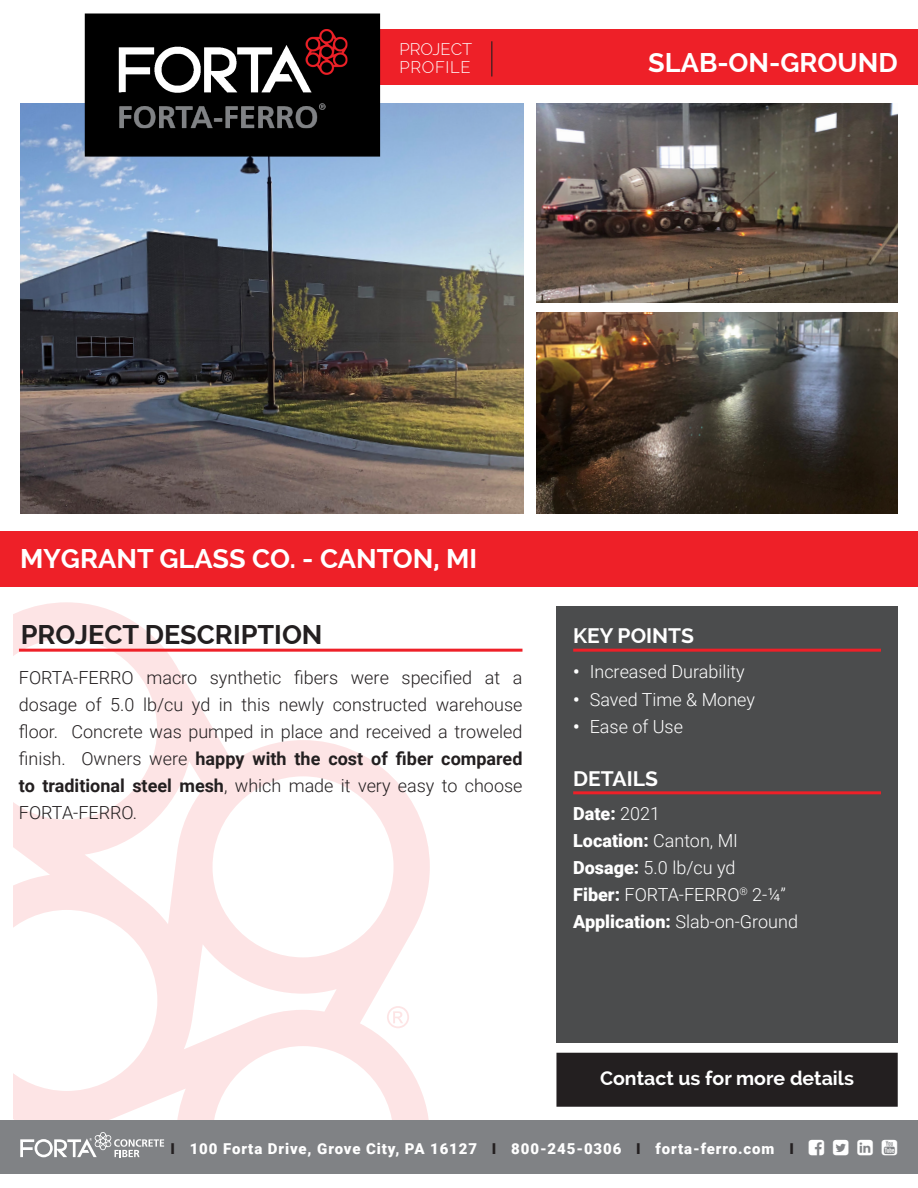
<style>
.page{position:relative;width:918px;height:1188px;background:#fff}
.page>*{position:absolute;margin:0;border:0;box-sizing:border-box;transform-origin:0 0}
.Project___Location{font:700 27px "Raleway";color:#fff}
.Project_Description{font:700 27px "Raleway";color:#231f20}
.Application{font:700 27px "Raleway";color:#fff}
.Key_Points___Details{font:700 21px "Raleway";color:#fff}
.More_Details{font:700 19.5px "Raleway";color:#fff}
.Description_Body{font:300 18px/27px "Roboto";color:#231f20;text-align:justify}
.Bullets{font:300 18px "Roboto";color:#fff}
.t1{font:900 18px "Roboto";color:#fff}
.t2{font:300 16.5px "Raleway";color:#fff}
.t3{font:300 16.5px "Raleway";letter-spacing:.04em;color:#fff}
.t4{font:900 15px "Roboto";letter-spacing:.06em;color:#fff}
.s1{font-weight:700}
.s2{font-weight:300}
.s3{font-weight:900}
.s4{color:#231f20}
</style>
<div class="page">
<img style="left:20px;top:104px;width:504px;height:409px">
<svg style="left:14px;top:602px;width:416px;height:518px"></svg>
<svg style="left:387px;top:1006px;width:22px;height:22px"></svg>
<div style="left:556px;top:606px;width:342px;height:436px;background:#4b4c4d"></div>
<div style="left:0;top:531px;width:918px;height:56px;background:#ee2028"></div>
<div style="left:0;top:1120px;width:918px;height:54px;background:#808285"></div>
<svg style="left:20px;top:1132px;width:144px;height:25px"></svg>
<div style="left:380px;top:29px;width:538px;height:56px;background:#ee2028"></div>
<hr style="left:491px;top:41px;width:1px;height:36px;background:#231f20">
<div style="left:557px;top:1053px;width:340px;height:53px;background:#231f20"></div>
<div style="left:556px;top:1053px;width:342px;height:54px;border:2px solid #231f20"></div>
<hr style="left:19px;top:649px;width:503px;height:3px;background:#ee2028">
<hr style="left:573px;top:649px;width:308px;height:3px;background:#ee2028">
<hr style="left:573px;top:791px;width:308px;height:3px;background:#ee2028">
<div style="left:85px;top:14px;width:295px;height:143px;background:#000;border:2px solid #000"></div>
<img style="left:118px;top:29px;width:229px;height:100px">
<img style="left:537px;top:104px;width:361px;height:198px">
<img style="left:537px;top:312px;width:361px;height:201px">
<p class="t2" style="left:400px;top:40px;width:74px">PROJECT</p>
<p class="t3" style="left:400px;top:58px;width:73px">PROFILE</p>
<p class="Application" style="left:648px;top:47px;width:251px">SLAB-ON-GROUND</p>
<p class="Project___Location" style="left:20px;top:543px;width:459px">MYGRANT GLASS CO. - CANTON, MI</p>
<p class="Project_Description" style="left:21px;top:619px;width:303px">PROJECT DESCRIPTION</p>
<p class="Key_Points___Details" style="left:573px;top:624px;width:122px">KEY POINTS</p>
<p class="Bullets" style="left:573px;top:659px;width:173px"><span class="s1">•</span> Increased Durability</p>
<p class="Bullets" style="left:573px;top:687px;width:183px"><span class="s1">•</span> Saved Time &amp; Money</p>
<p class="Bullets" style="left:573px;top:714px;width:111px"><span class="s1">•</span> Ease of Use</p>
<p class="Key_Points___Details" style="left:573px;top:766px;width:86px">DETAILS</p>
<p class="t1" style="left:573px;top:801px;width:88px">Date: <span class="s2">2021</span></p>
<p class="t1" style="left:573px;top:828px;width:166px">Location: <span class="s2">Canton, MI</span></p>
<p class="Bullets" style="left:573px;top:855px;width:164px"><span class="s3">Dosage:</span> 5.0 lb/cu yd</p>
<p class="Bullets" style="left:573px;top:882px;width:214px"><span class="s3">Fiber:</span> FORTA-FERRO<sup>®</sup> 2-¼”</p>
<p class="Bullets" style="left:573px;top:909px;width:226px"><span class="s3">Application:</span> Slab-on-Ground</p>
<p class="Description_Body" style="left:19px;top:664px;width:505px">FORTA-FERRO macro synthetic fibers were specified at a dosage of 5.0 lb/cu yd in this newly constructed warehouse floor. Concrete was pumped in place and received a troweled finish. Owners were <span class="s1">happy with the cost of fiber compared to traditional steel mesh</span>, which made it very easy to choose FORTA-FERRO.</p>
<p class="More_Details" style="left:600px;top:1067px;width:255px">Contact us for more details</p>
<p class="t4" style="left:170px;top:1138px;width:625px"><span class="s4">I</span> 100 Forta Drive, Grove City, PA 16127 <span class="s4">I</span> 800-245-0306 <span class="s4">I</span> forta-ferro.com <span class="s4">I</span></p>
</div>
